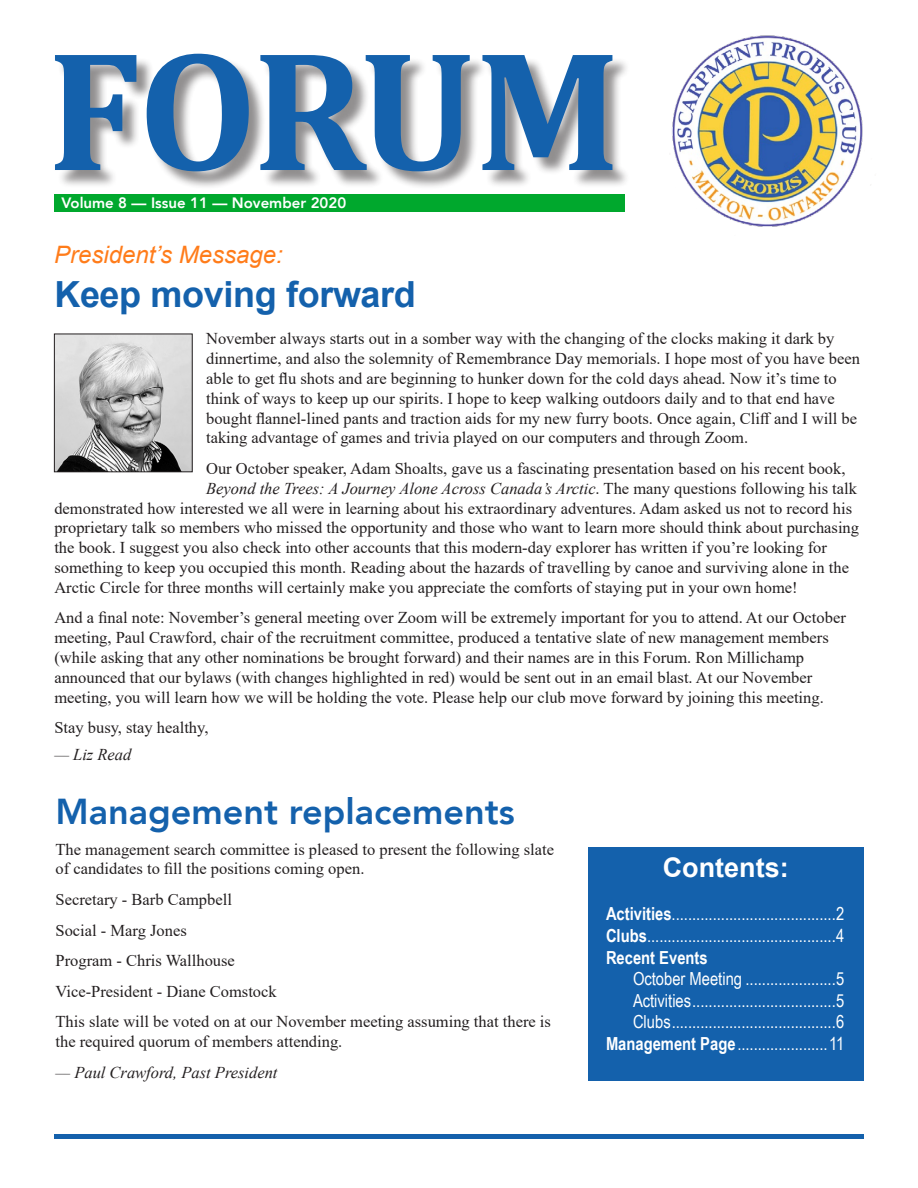
<style>
.page{position:relative;width:918px;height:1188px;background:#fff}
.page>*{position:absolute;margin:0;border:0;box-sizing:border-box;transform-origin:0 0}
.t1{font:700 172.5px "Cambria";letter-spacing:-.03em;color:#1461ac}
.Headline{font:800 36px "Avenir LT";color:#1461ac}
.Headline-2{font:700 36px "Arial";letter-spacing:-.01em;color:#1461ac}
.t2{font:700 27px "Arial";color:#fff}
.Author{font:italic 24px "Arial";color:#ff7c1a}
.t3{font:18px "Arial Narrow";color:#fff}
.t4{font:700 18px "Arial Narrow";color:#fff}
.t5{font:16.5px/19.8px "Times New Roman";color:#231f20}
.t6{font:italic 16.5px "Times New Roman";color:#231f20}
.t7{font:800 15px "Avenir LT";color:#fff}
.s1{font-style:normal}
.s2{font-weight:700}
</style>
<div class="page">
<div style="left:57px;top:56px;width:574px;height:134px;background:#231f20;opacity:.5"></div>
<img style="left:628px;top:35px;width:235px;height:192px">
<hr style="left:54px;top:1134px;width:810px;height:4px;background:#1461ac">
<div style="left:54px;top:194px;width:571px;height:17px;background:#00a82d"></div>
<div style="left:588px;top:847px;width:276px;height:234px;background:#1461ac"></div>
<img style="left:56px;top:336px;width:135px;height:134px">
<div style="left:54px;top:334px;width:139px;height:138px;border:1px solid #231f20"></div>
<h1 class="t1" style="left:47px;top:-11px;width:575px">FORUM</h1>
<p class="t7" style="left:61px;top:194px;width:286px">Volume 8 — Issue 11 — November 2020</p>
<p class="Author" style="left:54px;top:239px;width:231px">President’s Message:</p>
<p class="Headline-2" style="left:54px;top:269px;width:363px">Keep moving forward</p>
<p class="t5" style="left:206px;top:328px;width:655px">November always starts out in a somber way with the changing of the clocks making it dark by dinnertime, and also the solemnity of Remembrance Day memorials. I hope most of you have been able to get flu shots and are beginning to hunker down for the cold days ahead. Now it’s time to think of ways to keep up our spirits. I hope to keep walking outdoors daily and to that end have bought flannel-lined pants and traction aids for my new furry boots. Once again, Cliff and I will be taking advantage of games and trivia played on our computers and through Zoom.</p>
<p class="t5" style="left:206px;top:458px;width:641px">Our October speaker, Adam Shoalts, gave us a fascinating presentation based on his recent book,</p>
<p class="t6" style="left:206px;top:477px;width:652px">Beyond the Trees: A Journey Alone Across Canada’s Arctic<span class="s1">. The many questions following his talk</span></p>
<p class="t5" style="left:54px;top:498px;width:799px">demonstrated how interested we all were in learning about his extraordinary adventures. Adam asked us not to record his</p>
<p class="t5" style="left:54px;top:517px;width:806px">proprietary talk so members who missed the opportunity and those who want to learn more should think about purchasing</p>
<p class="t5" style="left:54px;top:537px;width:774px">the book. I suggest you also check into other accounts that this modern-day explorer has written if you’re looking for</p>
<p class="t5" style="left:54px;top:557px;width:796px">something to keep you occupied this month. Reading about the hazards of travelling by canoe and surviving alone in the</p>
<p class="t5" style="left:54px;top:577px;width:745px">Arctic Circle for three months will certainly make you appreciate the comforts of staying put in your own home!</p>
<p class="t5" style="left:54px;top:607px;width:793px">And a final note: November’s general meeting over Zoom will be extremely important for you to attend. At our October meeting, Paul Crawford, chair of the recruitment committee, produced a tentative slate of new management members (while asking that any other nominations be brought forward) and their names are in this Forum. Ron Millichamp announced that our bylaws (with changes highlighted in red) would be sent out in an email blast. At our November meeting, you will learn how we will be holding the vote. Please help our club move forward by joining this meeting.</p>
<p class="t5" style="left:54px;top:717px;width:156px">Stay busy, stay healthy,</p>
<p class="t6" style="left:54px;top:743px;width:79px">— Liz Read</p>
<p class="Headline" style="left:56px;top:790px;width:461px">Management replacements</p>
<p class="t5" style="left:56px;top:839px;width:500px">The management search committee is pleased to present the following slate of candidates to fill the positions coming open.</p>
<p class="t5" style="left:56px;top:889px;width:178px">Secretary - Barb Campbell</p>
<p class="t5" style="left:56px;top:920px;width:133px">Social - Marg Jones</p>
<p class="t5" style="left:56px;top:950px;width:181px">Program - Chris Wallhouse</p>
<p class="t5" style="left:56px;top:981px;width:223px">Vice-President - Diane Comstock</p>
<p class="t5" style="left:56px;top:1012px;width:497px">This slate will be voted on at our November meeting assuming that there is the required quorum of members attending.</p>
<p class="t6" style="left:56px;top:1061px;width:224px">— Paul Crawford, Past President</p>
<p class="t2" style="left:663px;top:849px;width:127px">Contents:</p>
<p class="t3" style="left:606px;top:901px;width:240px"><span class="s2">Activities</span>........................................2</p>
<p class="t3" style="left:606px;top:922px;width:240px"><span class="s2">Clubs</span>..............................................4</p>
<p class="t4" style="left:606px;top:944px;width:103px">Recent Events</p>
<p class="t3" style="left:633px;top:966px;width:213px">October Meeting ......................5</p>
<p class="t3" style="left:633px;top:987px;width:213px">Activities...................................5</p>
<p class="t3" style="left:633px;top:1009px;width:213px">Clubs........................................6</p>
<p class="t3" style="left:606px;top:1030px;width:240px"><span class="s2">Management Page</span>......................11</p>
</div>
